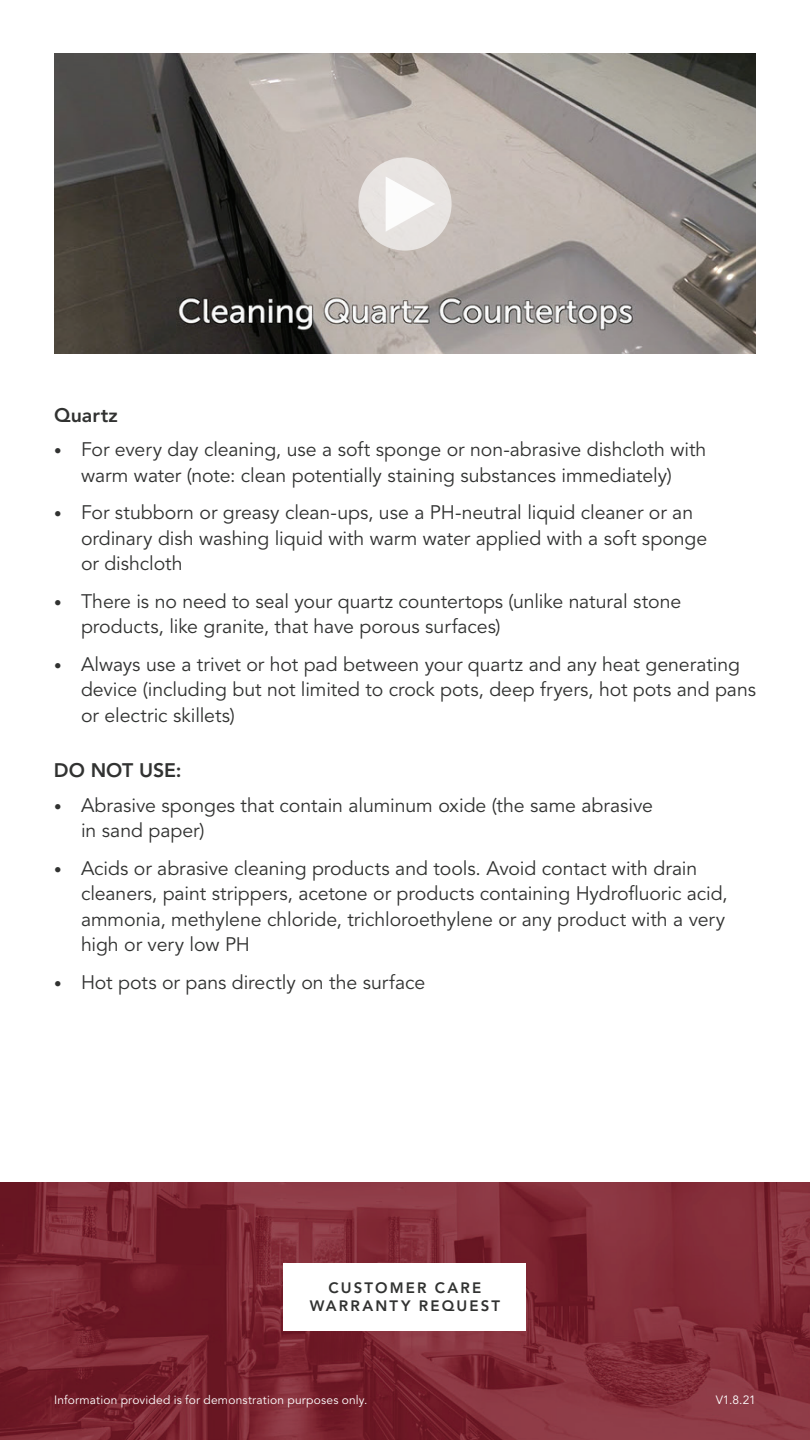
<style>
.page{position:relative;width:810px;height:1440px;background:#fff}
.page>*{position:absolute;margin:0;border:0;box-sizing:border-box;transform-origin:0 0}
.t1{font:19.5px/25.5px "Avenir LT Std";letter-spacing:-.005em;color:#313231}
.t2{font:800 19.5px "Avenir LT Std";color:#313231}
.t3{font:800 15px/18px "Avenir LT Std";letter-spacing:.145em;color:#313231;text-align:center}
.t4{font:12px "Avenir LT Std";letter-spacing:.015em;color:#fff}
.s1{font-weight:800;font-size:15px}
</style>
<div class="page">
<img style="left:0;top:1182px;width:810px;height:258px">
<div style="left:284px;top:1263px;width:242px;height:67px;background:#fff"></div>
<img style="left:54px;top:54px;width:702px;height:300px">
<div style="left:358px;top:157px;width:94px;height:94px;background:#e8e4e1;border-radius:50%"></div>
<svg style="left:386px;top:177px;width:49px;height:54px"></svg>
<p class="t2" style="left:54px;top:403px;width:65px">Quartz</p>
<p class="t1" style="left:54px;top:437px;width:654px;text-align:center"><span class="s1">•</span> For every day cleaning, use a soft sponge or non-abrasive dishcloth with warm water (note: clean potentially staining substances immediately)</p>
<p class="t1" style="left:81px;top:500px;width:628px;text-indent:-27px"><span class="s1">•</span> For stubborn or greasy clean-ups, use a PH-neutral liquid cleaner or an ordinary dish washing liquid with warm water applied with a soft sponge or dishcloth</p>
<p class="t1" style="left:81px;top:589px;width:602px;text-indent:-27px"><span class="s1">•</span> There is no need to seal your quartz countertops (unlike natural stone products, like granite, that have porous surfaces)</p>
<p class="t1" style="left:81px;top:652px;width:677px;text-indent:-27px"><span class="s1">•</span> Always use a trivet or hot pad between your quartz and any heat generating device (including but not limited to crock pots, deep fryers, hot pots and pans or electric skillets)</p>
<p class="t2" style="left:54px;top:759px;width:129px">DO NOT USE:</p>
<p class="t1" style="left:81px;top:793px;width:573px;text-indent:-27px"><span class="s1">•</span> Abrasive sponges that contain aluminum oxide (the same abrasive in sand paper)</p>
<p class="t1" style="left:81px;top:856px;width:648px;text-indent:-27px"><span class="s1">•</span> Acids or abrasive cleaning products and tools. Avoid contact with drain cleaners, paint strippers, acetone or products containing Hydrofluoric acid, ammonia, methylene chloride, trichloroethylene or any product with a very high or very low PH</p>
<p class="t1" style="left:54px;top:970px;width:373px"><span class="s1">•</span> Hot pots or pans directly on the surface</p>
<p class="t3" style="left:310px;top:1279px;width:192px">CUSTOMER CARE<br>WARRANTY REQUEST</p>
<p class="t4" style="left:54px;top:1393px;width:315px">Information provided is for demonstration purposes only.</p>
<p class="t4" style="left:716px;top:1393px;width:42px">V1.8.21</p>
</div>
